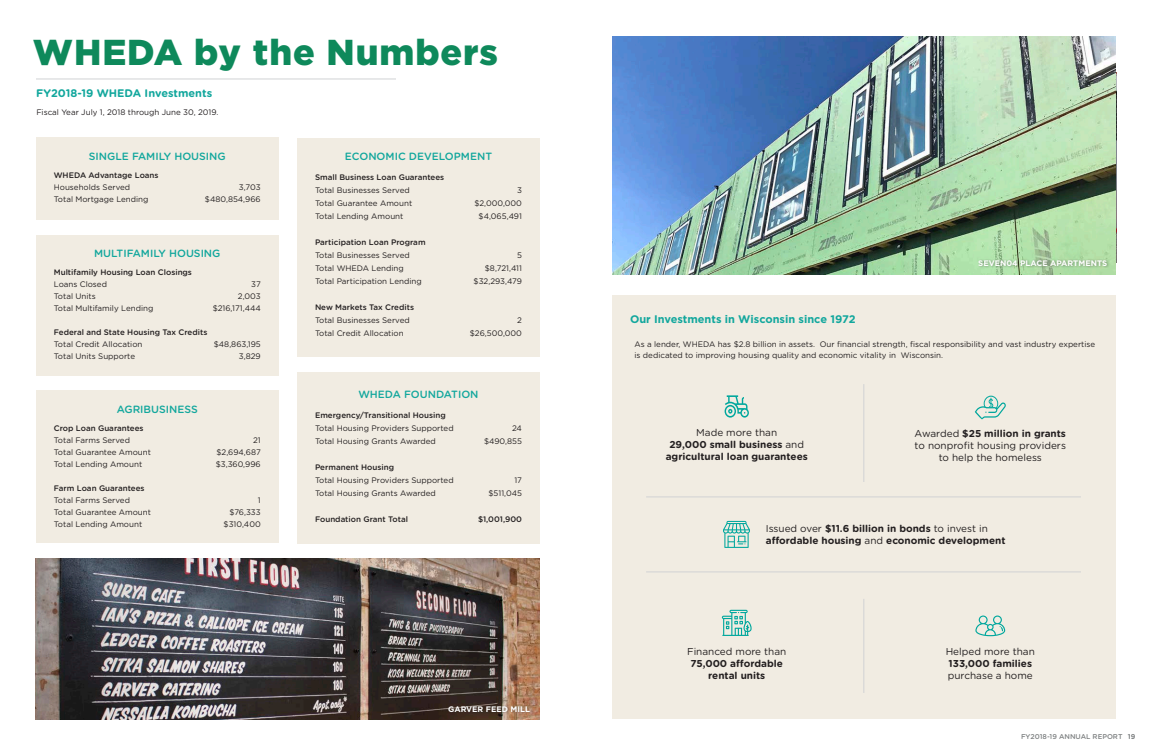
<style>
.page{position:relative;width:1152px;height:756px;background:#fff}
.page>*{position:absolute;margin:0;border:0;box-sizing:border-box;transform-origin:0 0}
.t1{font:900 36px "Gotham";letter-spacing:.025em;color:#0e895b}
.t2{font:700 11px "Gotham";color:#12a79d}
.t3{font:700 11px "Gotham Rounded";color:#12a79d}
.t4{font:500 10.5px "Gotham Rounded";color:#12a79d}
.t5{font:10px/12px "Gotham Rounded";color:#231f20}
.t6{font:700 10px/12px "Gotham Rounded";color:#231f20;text-align:center}
.t7{font:8px/13px "Gotham Rounded";color:#231f20}
.t8{font:500 8px/12px "Gotham Rounded";color:#231f20}
.t9{font:700 8px "Gotham";color:#fff}
.t10{font:500 7px "Gotham Rounded";color:#7f8283}
.s1{font-weight:400}
.s2{font-weight:500}
.s3{font-weight:700}
</style>
<div class="page">
<hr style="left:36px;top:79px;width:360px;height:1px;background:#d1d2d4">
<div style="left:612px;top:295px;width:504px;height:424px;background:#f1ece2"></div>
<div style="left:36px;top:138px;width:243px;height:82px;background:#f1ece2"></div>
<div style="left:297px;top:138px;width:243px;height:219px;background:#f1ece2"></div>
<div style="left:36px;top:390px;width:243px;height:153px;background:#f1ece2"></div>
<div style="left:36px;top:235px;width:243px;height:140px;background:#f1ece2"></div>
<div style="left:297px;top:372px;width:243px;height:171px;background:#f1ece2"></div>
<svg style="left:975px;top:396px;width:31px;height:23px"></svg>
<svg style="left:722px;top:610px;width:30px;height:26px"></svg>
<svg style="left:975px;top:616px;width:30px;height:20px"></svg>
<svg style="left:723px;top:521px;width:27px;height:27px"></svg>
<svg style="left:725px;top:395px;width:24px;height:23px"></svg>
<img style="left:612px;top:36px;width:504px;height:238px">
<div style="left:977px;top:258px;width:133px;height:10px;background:#231f20;opacity:.4"></div>
<hr style="left:864px;top:384px;width:1px;height:98px;background:#d1d2d4">
<hr style="left:864px;top:599px;width:1px;height:94px;background:#d1d2d4">
<hr style="left:646px;top:497px;width:435px;height:1px;background:#d1d2d4">
<hr style="left:646px;top:572px;width:435px;height:1px;background:#d1d2d4">
<img style="left:36px;top:558px;width:504px;height:162px">
<div style="left:447px;top:705px;width:86px;height:10px;background:#231f20;opacity:.4"></div>
<p class="t1" style="left:33px;top:27px;width:467px">WHEDA by the Numbers</p>
<p class="t3" style="left:36px;top:85px;width:177px">FY2018-19 WHEDA Investments</p>
<p class="t7" style="left:36px;top:106px;width:184px">Fiscal Year July 1, 2018 through June 30, 2019.</p>
<p class="t4" style="left:89px;top:149px;width:139px">SINGLE FAMILY HOUSING</p>
<p class="t8" style="left:54px;top:169px;width:106px">WHEDA Advantage Loans<br><span class="s1">Households Served</span></p>
<p class="t7" style="left:239px;top:180px;width:23px">3,703</p>
<p class="t4" style="left:345px;top:149px;width:149px">ECONOMIC DEVELOPMENT</p>
<p class="t8" style="left:315px;top:170px;width:131px;line-height:13px">Small Business Loan Guarantees<br><span class="s1">Total Businesses Served</span></p>
<p class="t7" style="left:517px;top:183px;width:6px">3</p>
<p class="t7" style="left:54px;top:192px;width:96px">Total Mortgage Lending</p>
<p class="t7" style="left:205px;top:192px;width:57px">$480,854,966</p>
<p class="t4" style="left:94px;top:246px;width:128px">MULTIFAMILY HOUSING</p>
<p class="t8" style="left:54px;top:266px;width:140px">Multifamily Housing Loan Closings<br><span class="s1">Loans Closed</span></p>
<p class="t7" style="left:251px;top:277px;width:11px">37</p>
<p class="t7" style="left:54px;top:289px;width:44px">Total Units</p>
<p class="t7" style="left:238px;top:289px;width:24px">2,003</p>
<p class="t7" style="left:54px;top:301px;width:101px">Total Multifamily Lending</p>
<p class="t7" style="left:213px;top:301px;width:50px">$216,171,444</p>
<p class="t8" style="left:54px;top:326px;width:155px">Federal and State Housing Tax Credits<br><span class="s1">Total Credit Allocation</span></p>
<p class="t7" style="left:214px;top:337px;width:48px">$48,863,195</p>
<p class="t7" style="left:54px;top:349px;width:83px">Total Units Supporte</p>
<p class="t7" style="left:239px;top:349px;width:23px">3,829</p>
<p class="t4" style="left:117px;top:402px;width:83px">AGRIBUSINESS</p>
<p class="t8" style="left:54px;top:422px;width:91px">Crop Loan Guarantees<br><span class="s1">Total Farms Served</span></p>
<p class="t7" style="left:253px;top:433px;width:9px">21</p>
<p class="t7" style="left:54px;top:445px;width:99px">Total Guarantee Amount</p>
<p class="t7" style="left:216px;top:445px;width:46px">$2,694,687</p>
<p class="t7" style="left:54px;top:457px;width:90px">Total Lending Amount</p>
<p class="t7" style="left:216px;top:457px;width:47px">$3,360,996</p>
<p class="t8" style="left:54px;top:482px;width:92px">Farm Loan Guarantees<br><span class="s1">Total Farms Served</span></p>
<p class="t7" style="left:258px;top:493px;width:4px">1</p>
<p class="t7" style="left:54px;top:505px;width:99px">Total Guarantee Amount</p>
<p class="t7" style="left:229px;top:505px;width:33px">$76,333</p>
<p class="t7" style="left:54px;top:517px;width:90px">Total Lending Amount</p>
<p class="t7" style="left:224px;top:517px;width:39px">$310,400</p>
<p class="t7" style="left:315px;top:196px;width:99px">Total Guarantee Amount</p>
<p class="t7" style="left:474px;top:196px;width:49px">$2,000,000</p>
<p class="t7" style="left:315px;top:209px;width:90px">Total Lending Amount</p>
<p class="t7" style="left:479px;top:209px;width:45px">$4,065,491</p>
<p class="t8" style="left:315px;top:235px;width:112px;line-height:13px">Participation Loan Program<br><span class="s1">Total Businesses Served</span></p>
<p class="t7" style="left:517px;top:248px;width:6px">5</p>
<p class="t7" style="left:315px;top:261px;width:90px">Total WHEDA Lending</p>
<p class="t7" style="left:485px;top:261px;width:39px">$8,721,411</p>
<p class="t7" style="left:315px;top:274px;width:108px">Total Participation Lending</p>
<p class="t7" style="left:474px;top:274px;width:50px">$32,293,479</p>
<p class="t7" style="left:315px;top:300px;width:101px"><span class="s2">New Markets Tax Credits<br></span>Total Businesses Served</p>
<p class="t7" style="left:517px;top:313px;width:6px">2</p>
<p class="t7" style="left:315px;top:326px;width:90px">Total Credit Allocation</p>
<p class="t7" style="left:470px;top:326px;width:54px">$26,500,000</p>
<p class="t4" style="left:358px;top:387px;width:122px">WHEDA FOUNDATION</p>
<p class="t7" style="left:315px;top:408px;width:140px"><span class="s2">Emergency/Transitional Housing<br></span>Total Housing Providers Supported</p>
<p class="t7" style="left:512px;top:421px;width:11px">24</p>
<p class="t7" style="left:315px;top:434px;width:122px">Total Housing Grants Awarded</p>
<p class="t7" style="left:484px;top:434px;width:39px">$490,855</p>
<p class="t7" style="left:315px;top:460px;width:140px"><span class="s2">Permanent Housing<br></span>Total Housing Providers Supported</p>
<p class="t7" style="left:514px;top:473px;width:9px">17</p>
<p class="t7" style="left:315px;top:486px;width:122px">Total Housing Grants Awarded</p>
<p class="t7" style="left:489px;top:486px;width:35px">$511,045</p>
<p class="t8" style="left:315px;top:513px;width:95px">Foundation Grant Total</p>
<p class="t8" style="left:478px;top:513px;width:45px">$1,001,900</p>
<p class="t9" style="left:448px;top:704px;width:83px">GARVER FEED MILL</p>
<p class="t2" style="left:630px;top:312px;width:227px">Our Investments in Wisconsin since 1972</p>
<p class="t9" style="left:978px;top:258px;width:131px">SEVEN04 PLACE APARTMENTS</p>
<p class="t7" style="left:634px;top:338px;width:462px;line-height:11px">As a lender, WHEDA has $2.8 billion in assets. Our financial strength, fiscal responsibility and vast industry expertise is dedicated to improving housing quality and economic vitality in Wisconsin.</p>
<p class="t5" style="left:696px;top:426px;width:82px">Made more than</p>
<p class="t6" style="left:666px;top:438px;width:144px">29,000 small business <span class="s1">and </span>agricultural loan guarantees</p>
<p class="t6" style="left:915px;top:427px;width:153px"><span class="s1">Awarded</span> $25 million in grants</p>
<p class="t5" style="left:915px;top:439px;width:153px">to nonprofit housing providers</p>
<p class="t5" style="left:939px;top:451px;width:105px">to help the homeless</p>
<p class="t5" style="left:766px;top:522px;width:224px">Issued over <span class="s3">$11.6 billion in bonds</span> to invest in</p>
<p class="t6" style="left:766px;top:534px;width:241px">affordable housing <span class="s1">and</span> economic development</p>
<p class="t5" style="left:687px;top:645px;width:101px">Financed more than</p>
<p class="t6" style="left:690px;top:657px;width:94px">75,000 affordable</p>
<p class="t6" style="left:708px;top:669px;width:59px">rental units</p>
<p class="t5" style="left:946px;top:645px;width:91px">Helped more than<br><span class="s3">133,000 families </span>purchase a home</p>
<p class="t10" style="left:1021px;top:732px;width:116px">FY2018-19 ANNUAL REPORT <span class="s3">19</span></p>
</div>
